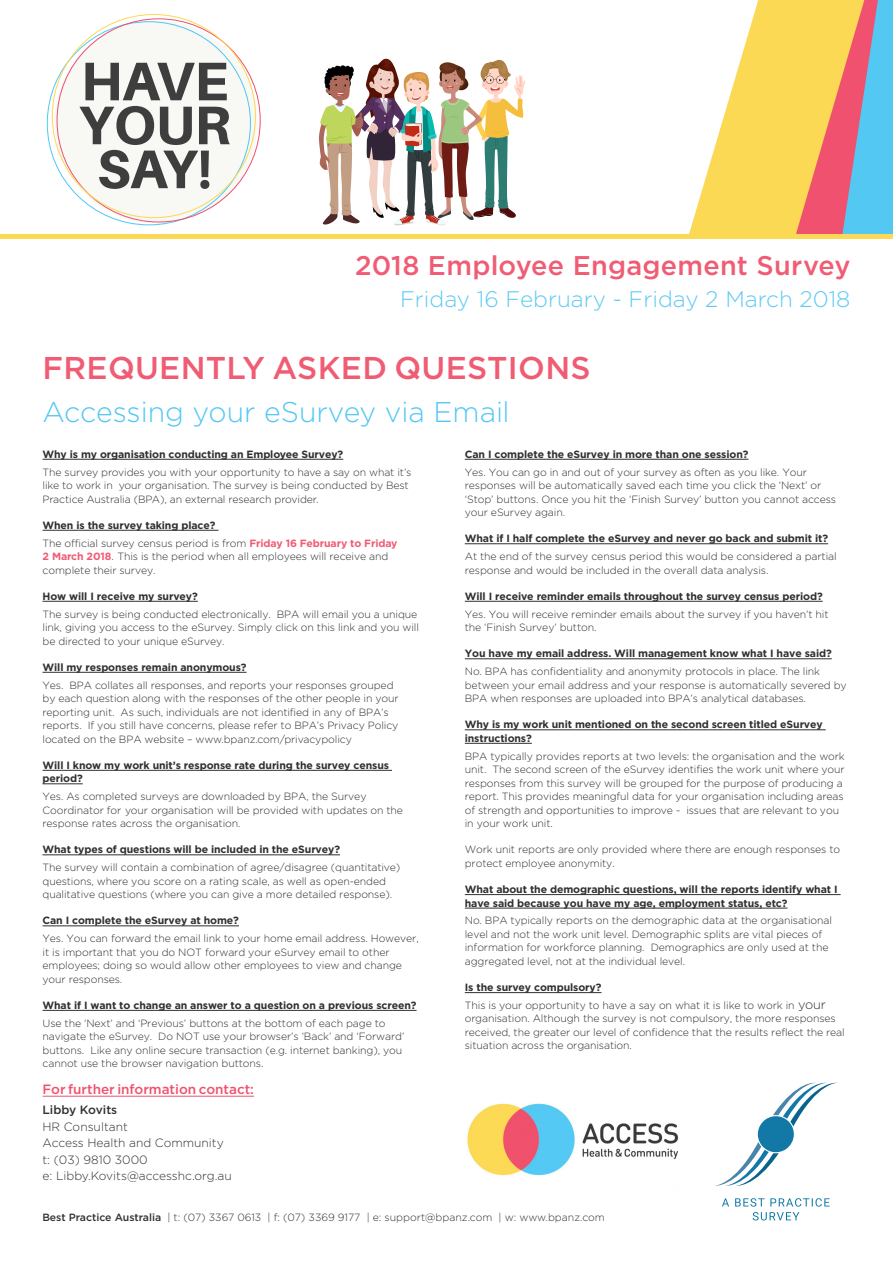
<style>
.page{position:relative;width:893px;height:1263px;background:#fff}
.page>*{position:absolute;margin:0;border:0;box-sizing:border-box;transform-origin:0 0}
.t1{font:800 54.45px "Aileron";color:#3e3e3f}
.t2{font:500 31.5px "Gotham HTF";letter-spacing:.01em;color:#f05c73}
.t3{font:300 28.5px "Gotham HTF";color:#52c8f3}
.Body_text{font:500 27px "Gotham HTF";letter-spacing:.01em;color:#f05c73}
.t4{font:300 22.5px "Gotham HTF";color:#5ecaf4}
.t5{font:500 13.5px "Gotham HTF";color:#f0516e}
.t6{font:300 12px "Gotham HTF";color:#312f30}
.t7{font:500 12px "Gotham HTF";color:#312f30}
.t8{font:300 10.5px/13.5px "Gotham";letter-spacing:-.01em;color:#312f30}
.t9{font:700 10.5px/13.5px "Gotham";letter-spacing:-.01em;color:#312f30}
.t10{font:300 10.5px "Gotham HTF";color:#312f30}
.s1{font-weight:700;color:#f05c73}
.s2{font-size:12.75px}
.s3{font-weight:500}
</style>
<div class="page">
<svg style="left:319px;top:58px;width:187px;height:168px"></svg>
<svg style="left:864px;top:0;width:29px;height:235px;background:#61bce5"></svg>
<svg style="left:506px;top:0;width:358px;height:235px"></svg>
<div style="left:54px;top:20px;width:204px;height:203px;background:#f8f8f5;border-radius:50%"></div>
<hr style="left:0;top:235px;width:893px;height:4px;background:#fcd954">
<hr style="left:43px;top:1096px;width:211px;height:1px;background:#f0516e">
<hr style="left:43px;top:459px;width:300px;height:1px;background:#312f30">
<hr style="left:43px;top:530px;width:175px;height:1px;background:#312f30">
<hr style="left:43px;top:601px;width:155px;height:1px;background:#312f30">
<hr style="left:43px;top:672px;width:204px;height:1px;background:#312f30">
<hr style="left:43px;top:770px;width:349px;height:1px;background:#312f30">
<hr style="left:43px;top:783px;width:40px;height:1px;background:#312f30">
<hr style="left:43px;top:854px;width:297px;height:1px;background:#312f30">
<hr style="left:43px;top:925px;width:196px;height:1px;background:#312f30">
<hr style="left:43px;top:1010px;width:374px;height:1px;background:#312f30">
<hr style="left:465px;top:459px;width:283px;height:1px;background:#312f30">
<hr style="left:465px;top:543px;width:363px;height:1px;background:#312f30">
<hr style="left:465px;top:601px;width:358px;height:1px;background:#312f30">
<hr style="left:465px;top:658px;width:367px;height:1px;background:#312f30">
<hr style="left:465px;top:729px;width:361px;height:1px;background:#312f30">
<hr style="left:465px;top:743px;width:67px;height:1px;background:#312f30">
<hr style="left:465px;top:894px;width:376px;height:1px;background:#312f30">
<hr style="left:465px;top:908px;width:322px;height:1px;background:#312f30">
<hr style="left:465px;top:992px;width:136px;height:1px;background:#312f30">
<svg style="left:714px;top:1082px;width:123px;height:104px"></svg>
<svg style="left:753px;top:1212px;width:46px;height:8px"></svg>
<svg style="left:722px;top:1198px;width:107px;height:8px"></svg>
<img style="left:467px;top:1103px;width:211px;height:73px">
<p class="t1" style="left:81px;top:50px;width:149px">HAVE</p>
<p class="t1" style="left:79px;top:94px;width:154px">YOUR</p>
<p class="t1" style="left:97px;top:138px;width:117px">SAY!</p>
<p class="Body_text" style="left:355px;top:250px;width:497px">2018 Employee Engagement Survey</p>
<p class="t4" style="left:400px;top:287px;width:452px">Friday 16 February - Friday 2 March 2018</p>
<p class="t2" style="left:43px;top:350px;width:550px">FREQUENTLY ASKED QUESTIONS</p>
<p class="t3" style="left:43px;top:396px;width:468px">Accessing your eSurvey via Email</p>
<p class="t9" style="left:43px;top:447px;width:302px">Why is my organisation conducting an Employee Survey?</p>
<p class="t8" style="left:43px;top:465px;width:370px">The survey provides you with your opportunity to have a say on what it’s like to work in your organisation. The survey is being conducted by Best<br>Practice Australia (BPA), an external research provider.</p>
<p class="t9" style="left:43px;top:518px;width:175px">When is the survey taking place?</p>
<p class="t8" style="left:43px;top:536px;width:357px">The official survey census period is from <span class="s1">Friday 16 February to Friday<br>2 March 2018</span>. This is the period when all employees will receive and complete their survey.</p>
<p class="t9" style="left:43px;top:589px;width:157px">How will I receive my survey?</p>
<p class="t8" style="left:43px;top:607px;width:378px">The survey is being conducted electronically. BPA will email you a unique link, giving you access to the eSurvey. Simply click on this link and you will be directed to your unique eSurvey.</p>
<p class="t9" style="left:43px;top:660px;width:206px">Will my responses remain anonymous?</p>
<p class="t8" style="left:43px;top:678px;width:358px">Yes. BPA collates all responses, and reports your responses grouped by each question along with the responses of the other people in your reporting unit. As such, individuals are not identified in any of BPA’s reports. If you still have concerns, please refer to BPA’s Privacy Policy located on the BPA website – www.bpanz.com/privacypolicy</p>
<p class="t9" style="left:43px;top:758px;width:348px">Will I know my work unit’s response rate during the survey census period?</p>
<p class="t8" style="left:43px;top:789px;width:362px">Yes. As completed surveys are downloaded by BPA, the Survey<br>Coordinator for your organisation will be provided with updates on the response rates across the organisation.</p>
<p class="t9" style="left:43px;top:843px;width:299px">What types of questions will be included in the eSurvey?</p>
<p class="t8" style="left:43px;top:861px;width:359px">The survey will contain a combination of agree/disagree (quantitative) questions, where you score on a rating scale, as well as open-ended qualitative questions (where you can give a more detailed response).</p>
<p class="t9" style="left:43px;top:914px;width:198px">Can I complete the eSurvey at home?</p>
<p class="t8" style="left:43px;top:932px;width:378px">Yes. You can forward the email link to your home email address. However, it is important that you do NOT forward your eSurvey email to other employees; doing so would allow other employees to view and change your responses.</p>
<p class="t9" style="left:43px;top:998px;width:376px">What if I want to change an answer to a question on a previous screen?</p>
<p class="t8" style="left:43px;top:1016px;width:363px">Use the ‘Next’ and ‘Previous’ buttons at the bottom of each page to navigate the eSurvey. Do NOT use your browser’s ‘Back’ and ‘Forward’ buttons. Like any online secure transaction (e.g. internet banking), you cannot use the browser navigation buttons.</p>
<p class="t5" style="left:43px;top:1082px;width:213px">For further information contact:</p>
<p class="t7" style="left:43px;top:1103px;width:76px">Libby Kovits</p>
<p class="t6" style="left:43px;top:1120px;width:87px">HR Consultant</p>
<p class="t6" style="left:43px;top:1136px;width:183px">Access Health and Community</p>
<p class="t6" style="left:43px;top:1153px;width:107px">t: (03) 9810 3000</p>
<p class="t6" style="left:43px;top:1169px;width:191px">e: Libby.Kovits@accesshc.org.au</p>
<p class="t9" style="left:465px;top:447px;width:285px">Can I complete the eSurvey in more than one session?</p>
<p class="t8" style="left:465px;top:465px;width:373px">Yes. You can go in and out of your survey as often as you like. Your responses will be automatically saved each time you click the ‘Next’ or ‘Stop’ buttons. Once you hit the ‘Finish Survey’ button you cannot access your eSurvey again.</p>
<p class="t9" style="left:465px;top:532px;width:365px">What if I half complete the eSurvey and never go back and submit it?</p>
<p class="t8" style="left:465px;top:549px;width:373px">At the end of the survey census period this would be considered a partial response and would be included in the overall data analysis.</p>
<p class="t9" style="left:465px;top:589px;width:359px">Will I receive reminder emails throughout the survey census period?</p>
<p class="t8" style="left:465px;top:607px;width:365px">Yes. You will receive reminder emails about the survey if you haven’t hit the ‘Finish Survey’ button.</p>
<p class="t9" style="left:465px;top:647px;width:368px">You have my email address. Will management know what I have said?</p>
<p class="t8" style="left:465px;top:664px;width:383px">No. BPA has confidentiality and anonymity protocols in place. The link between your email address and your response is automatically severed by<br>BPA when responses are uploaded into BPA’s analytical databases.</p>
<p class="t9" style="left:465px;top:718px;width:359px">Why is my work unit mentioned on the second screen titled eSurvey instructions?</p>
<p class="t8" style="left:465px;top:749px;width:382px">BPA typically provides reports at two levels: the organisation and the work unit. The second screen of the eSurvey identifies the work unit where your responses from this survey will be grouped for the purpose of producing a report. This provides meaningful data for your organisation including areas of strength and opportunities to improve - issues that are relevant to you in your work unit.</p>
<p class="t8" style="left:465px;top:843px;width:377px">Work unit reports are only provided where there are enough responses to protect employee anonymity.</p>
<p class="t9" style="left:465px;top:882px;width:374px">What about the demographic questions, will the reports identify what I have said because you have my age, employment status, etc?</p>
<p class="t8" style="left:465px;top:914px;width:369px">No. BPA typically reports on the demographic data at the organisational level and not the work unit level. Demographic splits are vital pieces of information for workforce planning. Demographics are only used at the aggregated level, not at the individual level.</p>
<p class="t9" style="left:465px;top:980px;width:138px">Is the survey compulsory?</p>
<p class="t8" style="left:465px;top:998px;width:382px">This is your opportunity to have a say on what it is like to work in <span class="s2">your </span>organisation. Although the survey is not compulsory, the more responses received, the greater our level of confidence that the results reflect the real situation across the organisation.</p>
<p class="t10" style="left:42px;top:1211px;width:564px"><span class="s3">Best Practice Australia</span> | t: (07) 3367 0613 | f: (07) 3369 9177 | e: support@bpanz.com | w: www.bpanz.com</p>
</div>
